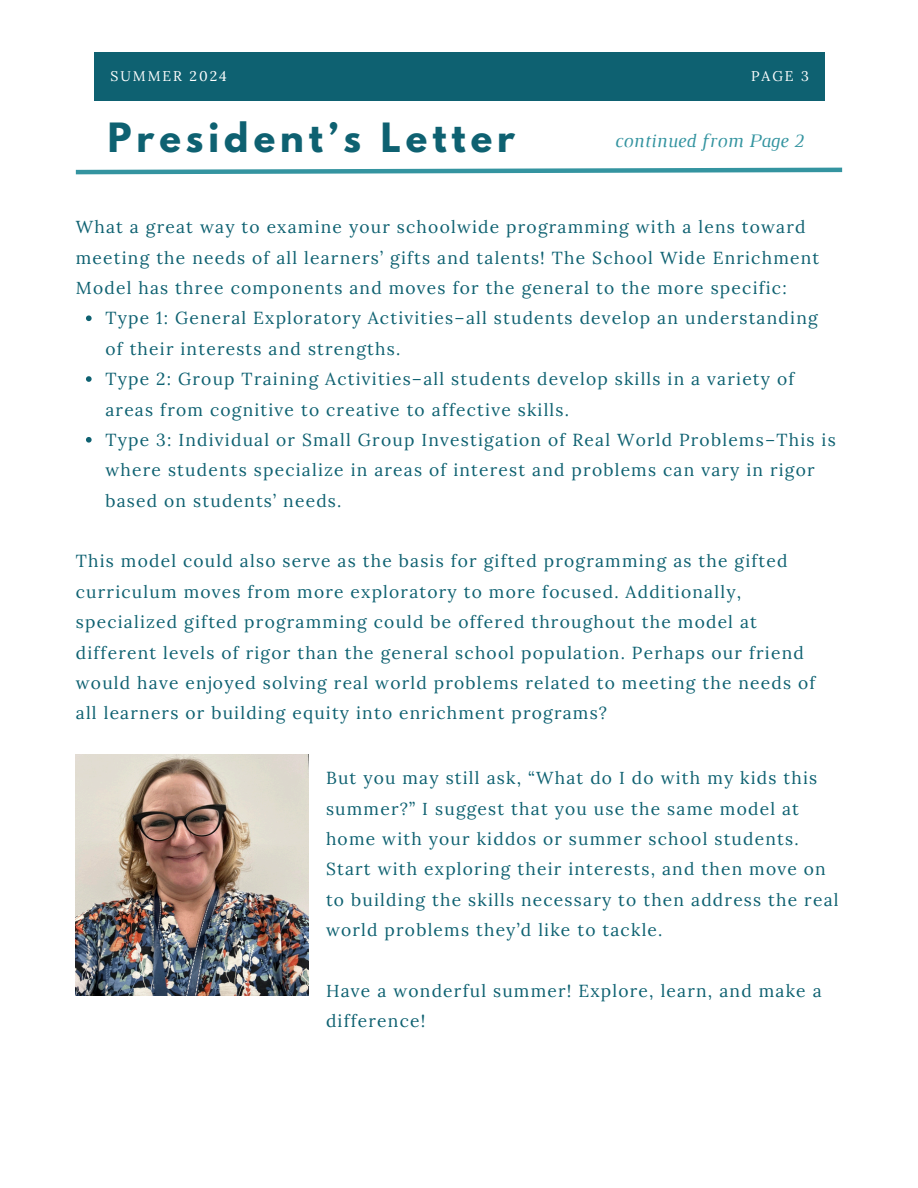
<style>
.page{position:relative;width:918px;height:1188px;background:#fff}
.page>*{position:absolute;margin:0;border:0;box-sizing:border-box;transform-origin:0 0}
.t1{font:700 35.7px "League Spartan";letter-spacing:.14em;color:#0e6171}
.t2{font:italic 19.5px "Luthier";color:#3494a0}
.t3{font:17.4px/30.3px "Lora";letter-spacing:.07em;color:#0e6171}
.t4{font:13.95px "Lora";letter-spacing:.14em;color:#fff}
</style>
<div class="page">
<svg style="left:86px;top:315px;width:6px;height:6px"></svg>
<svg style="left:86px;top:376px;width:6px;height:6px"></svg>
<svg style="left:86px;top:437px;width:6px;height:6px"></svg>
<img style="left:76px;top:755px;width:233px;height:240px">
<div style="left:95px;top:53px;width:730px;height:47px;background:#0e6171"></div>
<svg style="left:75px;top:167px;width:768px;height:8px"></svg>
<p class="t4" style="left:111px;top:67px;width:118px">SUMMER 2024</p>
<h3 class="t4" style="left:751px;top:67px;width:59px">PAGE 3</h3>
<h3 class="t1" style="left:108px;top:120px;width:409px">President’s Letter</h3>
<h3 class="t2" style="left:615px;top:133px;width:190px">continued from Page 2</h3>
<p class="t3" style="left:76px;top:212px;width:745px">What a great way to examine your schoolwide programming with a lens toward meeting the needs of all learners’ gifts and talents! The School Wide Enrichment<br>Model has three components and moves for the general to the more specific:</p>
<p class="t3" style="left:105px;top:303px;width:714px">Type 1: General Exploratory Activities–all students develop an understanding of their interests and strengths.</p>
<p class="t3" style="left:105px;top:364px;width:690px">Type 2: Group Training Activities–all students develop skills in a variety of areas from cognitive to creative to affective skills.</p>
<h1 class="t3" style="left:105px;top:424px;width:732px">Type 3: Individual or Small Group Investigation of Real World Problems–This is where students specialize in areas of interest and problems can vary in rigor based on students’ needs.</h1>
<h2 class="t3" style="left:76px;top:546px;width:741px">This model could also serve as the basis for gifted programming as the gifted curriculum moves from more exploratory to more focused. Additionally, specialized gifted programming could be offered throughout the model at different levels of rigor than the general school population. Perhaps our friend would have enjoyed solving real world problems related to meeting the needs of all learners or building equity into enrichment programs?</h2>
<p class="t3" style="left:326px;top:763px;width:514px">But you may still ask, “What do I do with my kids this summer?” I suggest that you use the same model at home with your kiddos or summer school students.<br>Start with exploring their interests, and then move on to building the skills necessary to then address the real world problems they’d like to tackle.</p>
<p class="t3" style="left:326px;top:975px;width:497px">Have a wonderful summer! Explore, learn, and make a difference!</p>
</div>
